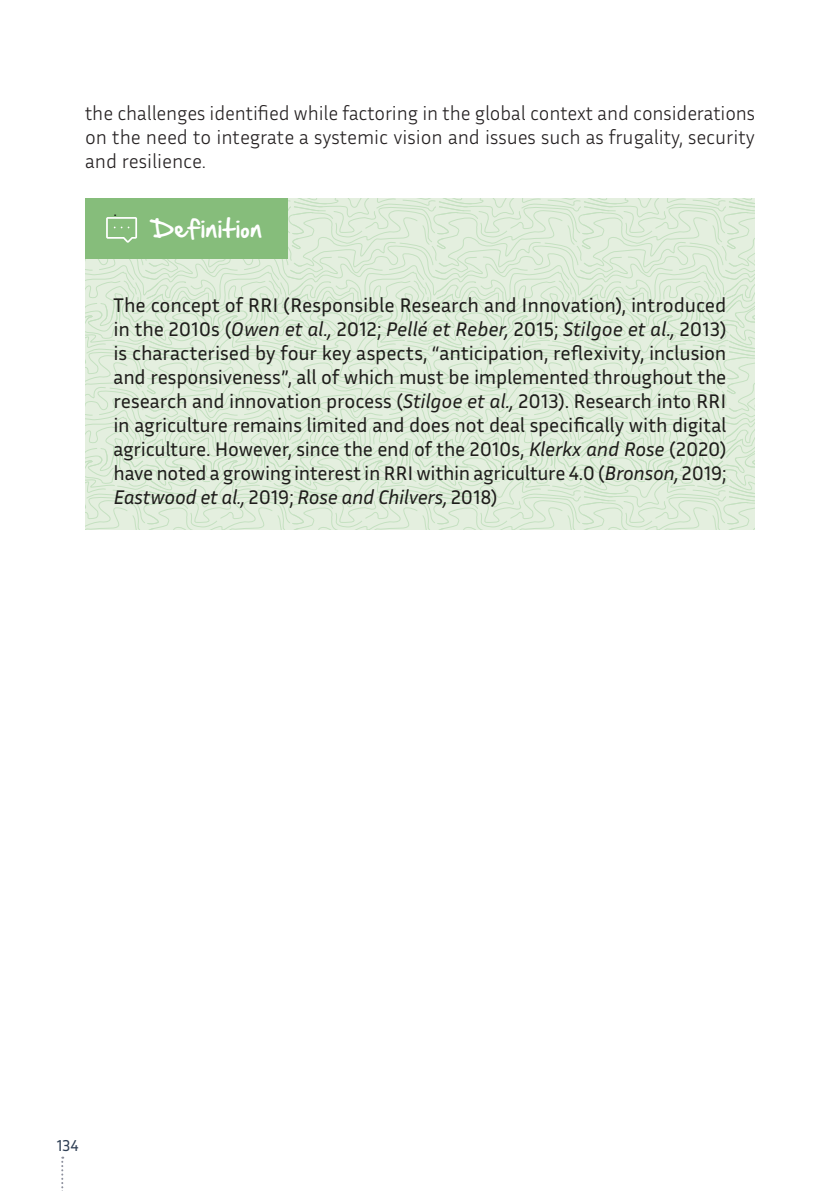
<style>
.page{position:relative;width:840px;height:1191px;background:#fff}
.page>*{position:absolute;margin:0;border:0;box-sizing:border-box;transform-origin:0 0}
.t1{font:22px "Hand Of Sean";letter-spacing:.03em;color:#fff}
.t2{font:20px/24px "Inria Sans";letter-spacing:-.01em;color:#231f20;text-align:justify}
.t3{font:300 20px/24px "Inria Sans";color:#231f20;text-align:justify}
.t4{font:16px "Inria Sans";color:#304055}
.s1{font-style:italic}
</style>
<div class="page">
<svg style="left:61px;top:1156px;width:2px;height:35px"></svg>
<svg style="left:85px;top:198px;width:669px;height:332px;background:#deecd9"></svg>
<div style="left:86px;top:198px;width:202px;height:60px;background:#86bd7b"></div>
<svg style="left:106px;top:217px;width:31px;height:26px"></svg>
<p class="t3" style="left:85px;top:100px;width:671px">the challenges identified while factoring in the global context and considerations on the need to integrate a systemic vision and issues such as frugality, security and resilience.</p>
<p class="t3" style="left:113px;top:196px;width:5px">.</p>
<p class="t1" style="left:152px;top:208px;width:111px">Definition</p>
<p class="t2" style="left:113px;top:293px;width:614px">The concept of RRI (Responsible Research and Innovation), introduced in the 2010s (<span class="s1">Owen et al.,</span> 2012; <span class="s1">Pellé et Reber,</span> 2015; <span class="s1">Stilgoe et al.,</span> 2013) is characterised by four key aspects, “anticipation, reflexivity, inclusion and responsiveness”, all of which must be implemented throughout the research and innovation process (<span class="s1">Stilgoe et al.,</span> 2013). Research into RRI in agriculture remains limited and does not deal specifically with digital agriculture. However, since the end of the 2010s, <span class="s1">Klerkx and Rose</span> (2020) have noted a growing interest in RRI within agriculture 4.0 (<span class="s1">Bronson,</span> 2019; <span class="s1">Eastwood et al.,</span> 2019; <span class="s1">Rose and Chilvers,</span> 2018)</p>
<p class="t4" style="left:57px;top:1135px;width:23px">134</p>
</div>
